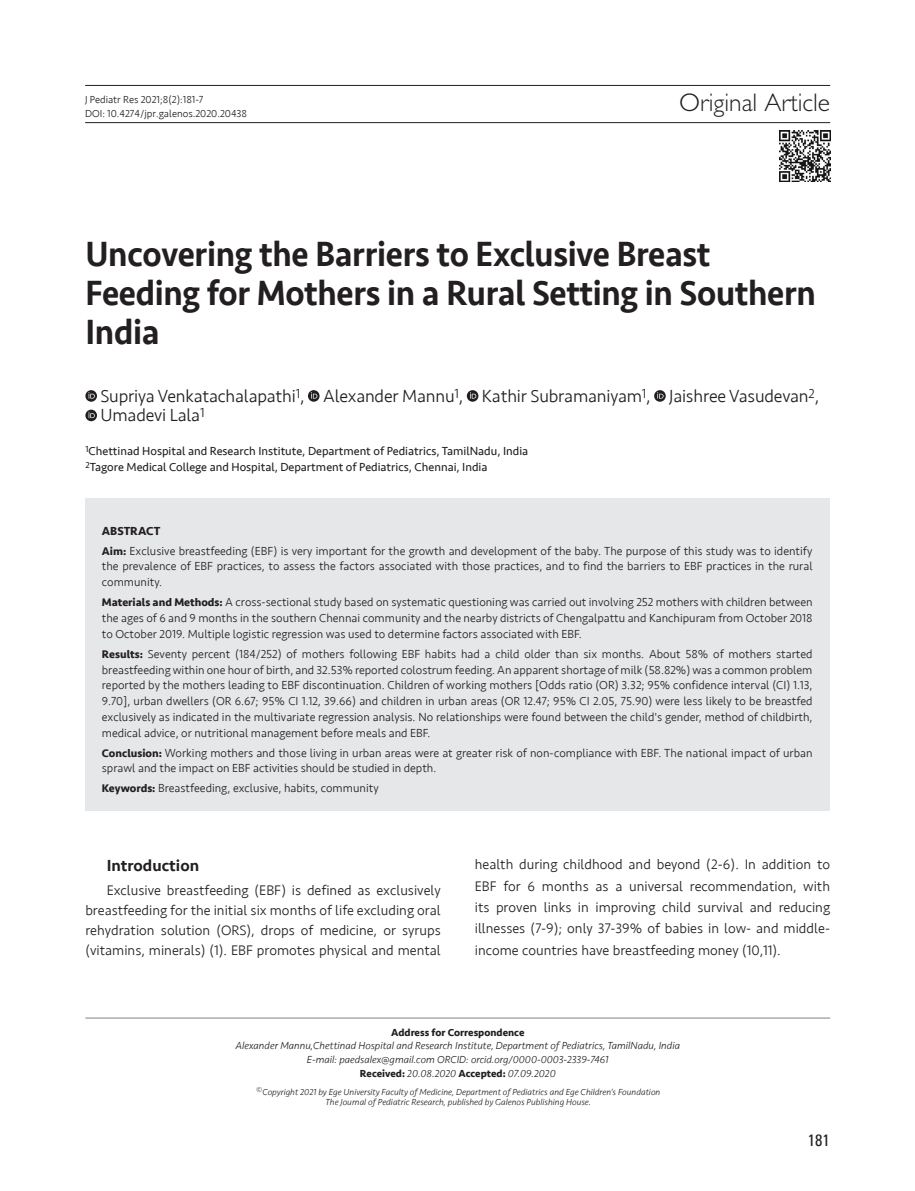
<style>
.page{position:relative;width:915px;height:1191px;background:#fff}
.page>*{position:absolute;margin:0;border:0;box-sizing:border-box;transform-origin:0 0}
._1__BASLIK{font:500 36px/39px "Seravek";letter-spacing:-.01em;color:#231f20;scale:.94 1}
.t1{font:25.5px "Gill Sans Light Tr";color:#231f20}
.YAZARLAR{font:300 18px/19.5px "Seravek";letter-spacing:-.01em;color:#231f20}
.ANA_BASLIK{font:500 16.5px "Seravek";color:#231f20}
.t2{font:16.5px "Univers Condensed Tr";color:#231f20}
.YAZI{font:300 14.25px/21.5px "Seravek";color:#231f20;text-align:justify}
.OZET{font:300 12px/15.8px "Seravek";color:#231f20;text-align:justify}
.KURUMLAR{font:12px "Seravek";color:#231f20}
.t3{font:700 12px "Seravek";color:#231f20}
.t4{font:italic 300 10.5px "Seravek";color:#231f20}
.t5{font:300 10.5px "Seravek";color:#231f20}
.t6{font:700 10.5px "Seravek";color:#231f20}
.t7{font:italic 300 9px/10.4px "Seravek";color:#231f20;text-align:center}
.s1{font-weight:700;font-size:11.4px}
.s2{font-weight:700;font-style:normal}
</style>
<div class="page">
<hr style="left:85px;top:85px;width:744px;height:1px;background:#231f20">
<hr style="left:85px;top:122px;width:744px;height:1px;background:#231f20">
<hr style="left:85px;top:1017px;width:744px;height:1px;background:#808285">
<img style="left:779px;top:130px;width:50px;height:51px">
<div style="left:85px;top:498px;width:744px;height:312px;background:#e6e7e9"></div>
<svg style="left:85px;top:390px;width:12px;height:12px"></svg>
<svg style="left:88px;top:392px;width:7px;height:6px"></svg>
<svg style="left:308px;top:390px;width:11px;height:12px"></svg>
<svg style="left:311px;top:392px;width:6px;height:6px"></svg>
<svg style="left:466px;top:390px;width:12px;height:12px"></svg>
<svg style="left:470px;top:392px;width:6px;height:6px"></svg>
<svg style="left:654px;top:390px;width:11px;height:12px"></svg>
<svg style="left:657px;top:392px;width:6px;height:6px"></svg>
<svg style="left:85px;top:410px;width:12px;height:11px"></svg>
<svg style="left:88px;top:412px;width:7px;height:6px"></svg>
<p class="t5" style="left:85px;top:94px;width:120px">J Pediatr Res 2021;8(2):181-7</p>
<p class="t5" style="left:85px;top:107px;width:163px">DOI: 10.4274/jpr.galenos.2020.20438</p>
<h2 class="t1" style="left:679px;top:88px;width:152px">Original Article</h2>
<p class="_1__BASLIK" style="left:85px;top:235px;width:778px">Uncovering the Barriers to Exclusive Breast<br>Feeding for Mothers in a Rural Setting in Southern<br>India</p>
<p class="YAZARLAR" style="left:100px;top:386px;width:719px">Supriya Venkatachalapathi<sup>1</sup>, Alexander Mannu<sup>1</sup>, Kathir Subramaniyam<sup>1</sup>, Jaishree Vasudevan<sup>2</sup>,<br>Umadevi Lala<sup>1</sup></p>
<p class="KURUMLAR" style="left:85px;top:441px;width:444px"><sup>1</sup>Chettinad Hospital and Research Institute, Department of Pediatrics, TamilNadu, India</p>
<p class="KURUMLAR" style="left:85px;top:458px;width:403px"><sup>2</sup>Tagore Medical College and Hospital, Department of Pediatrics, Chennai, India</p>
<p class="t3" style="left:102px;top:521px;width:60px">ABSTRACT</p>
<p class="OZET" style="left:102px;top:543px;width:712px"><span class="s1">Aim:</span> Exclusive breastfeeding (EBF) is very important for the growth and development of the baby. The purpose of this study was to identify the prevalence of EBF practices, to assess the factors associated with those practices, and to find the barriers to EBF practices in the rural community.</p>
<p class="OZET" style="left:102px;top:594px;width:712px"><span class="s1">Materials and Methods:</span> A cross-sectional study based on systematic questioning was carried out involving 252 mothers with children between the ages of 6 and 9 months in the southern Chennai community and the nearby districts of Chengalpattu and Kanchipuram from October 2018 to October 2019. Multiple logistic regression was used to determine factors associated with EBF.</p>
<p class="OZET" style="left:102px;top:646px;width:712px"><span class="s1">Results:</span> Seventy percent (184/252) of mothers following EBF habits had a child older than six months. About 58% of mothers started breastfeeding within one hour of birth, and 32.53% reported colostrum feeding. An apparent shortage of milk (58.82%) was a common problem reported by the mothers leading to EBF discontinuation. Children of working mothers [Odds ratio (OR) 3.32; 95% confidence interval (CI) 1.13, 9.70], urban dwellers (OR 6.67; 95% CI 1.12, 39.66) and children in urban areas (OR 12.47; 95% CI 2.05, 75.90) were less likely to be breastfed exclusively as indicated in the multivariate regression analysis. No relationships were found between the child's gender, method of childbirth, medical advice, or nutritional management before meals and EBF.</p>
<p class="OZET" style="left:102px;top:745px;width:712px"><span class="s1">Conclusion:</span> Working mothers and those living in urban areas were at greater risk of non-compliance with EBF. The national impact of urban sprawl and the impact on EBF activities should be studied in depth.</p>
<p class="OZET" style="left:102px;top:780px;width:278px"><span class="s1">Keywords:</span> Breastfeeding, exclusive, habits, community</p>
<p class="ANA_BASLIK" style="left:107px;top:855px;width:94px">Introduction</p>
<p class="YAZI" style="left:85px;top:881px;width:357px;line-height:19.8px;text-indent:21px">Exclusive breastfeeding (EBF) is defined as exclusively breastfeeding for the initial six months of life excluding oral rehydration solution (ORS), drops of medicine, or syrups (vitamins, minerals) (1). EBF promotes physical and mental</p>
<p class="YAZI" style="left:474px;top:854px;width:357px">health during childhood and beyond (2-6). In addition to EBF for 6 months as a universal recommendation, with its proven links in improving child survival and reducing illnesses (7-9); only 37-39% of babies in low- and middle&shy;income countries have breastfeeding money (10,11).</p>
<p class="t6" style="left:391px;top:1023px;width:135px">Address for Correspondence</p>
<p class="t4" style="left:235px;top:1039px;width:446px">Alexander Mannu,Chettinad Hospital and Research Institute, Department of Pediatrics, TamilNadu, India</p>
<p class="t4" style="left:307px;top:1053px;width:303px">E-mail: paedsalex@gmail.com ORCID: orcid.org/0000-0003-2339-7461</p>
<p class="t4" style="left:360px;top:1067px;width:197px"><span class="s2">Received:</span> 20.08.2020 <span class="s2">Accepted:</span> 07.09.2020</p>
<p class="t7" style="left:256px;top:1087px;width:405px"><sup>©</sup>Copyright 2021 by Ege University Faculty of Medicine, Department of Pediatrics and Ege Children’s Foundation<br>The Journal of Pediatric Research, published by Galenos Publishing House.</p>
<h3 class="t2" style="left:807px;top:1129px;width:23px">181</h3>
</div>
